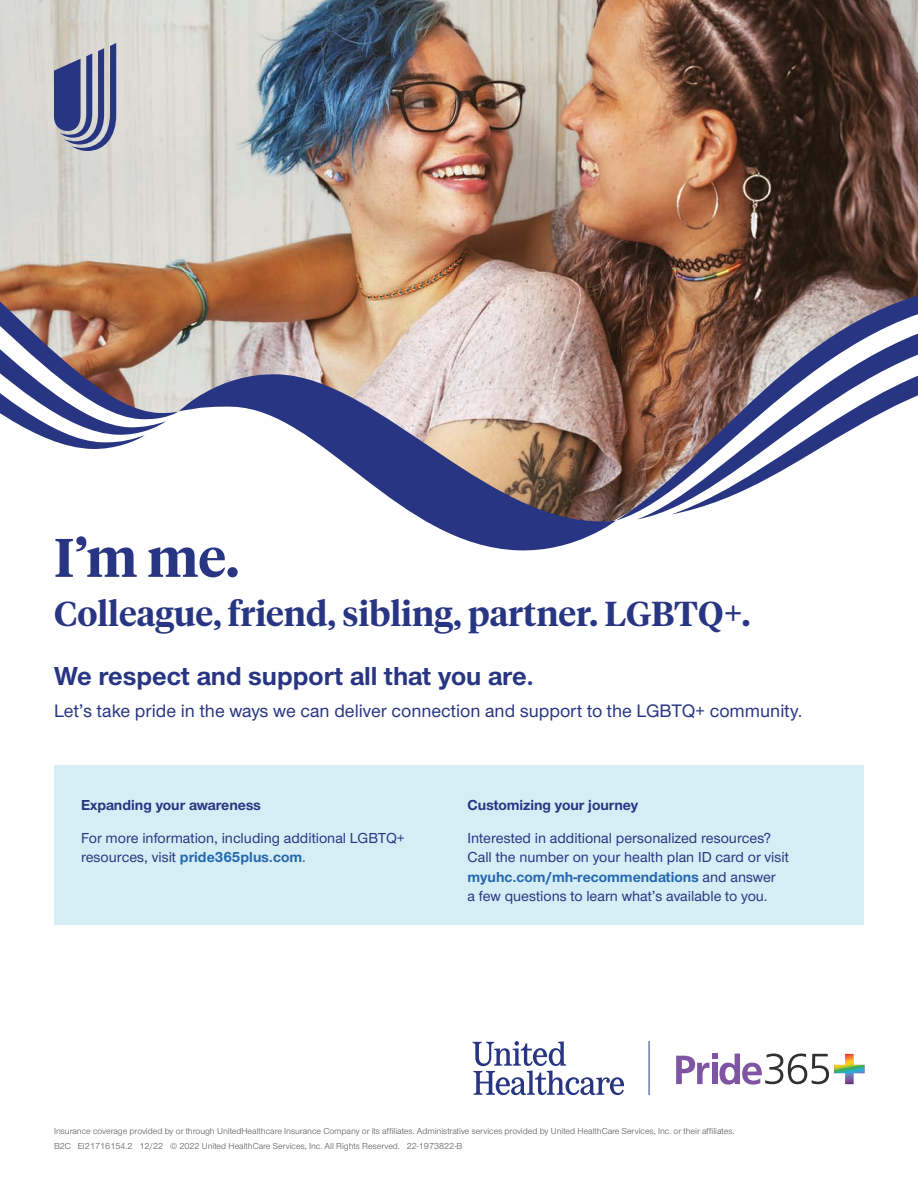
<style>
.page{position:relative;width:918px;height:1188px;background:#fff}
.page>*{position:absolute;margin:0;border:0;box-sizing:border-box;transform-origin:0 0}
.t1{font:600 54px "UHC Serif Headline";color:#283582}
.t2{font:600 34.5px "UHC Serif Headline";color:#283582}
.t3{font:700 27px "UHC Sans";color:#283582}
.t4{font:500 18.75px "UHC Sans";color:#283582}
.t5{font:500 15px/19.5px "UHC Sans";color:#283582}
.t6{font:700 15px "UHC Sans";color:#283582}
.t7{font:9px "UHC Sans";color:#57585a}
.s1{font-weight:700;color:#2468ae}
</style>
<div class="page">
<div style="left:54px;top:765px;width:810px;height:159px;background:#d5eef5"></div>
<img style="left:0;top:0;width:918px;height:372px">
<svg style="left:0;top:262px;width:179px;height:187px"></svg>
<svg style="left:179px;top:372px;width:437px;height:179px"></svg>
<svg style="left:616px;top:276px;width:302px;height:245px"></svg>
<svg style="left:54px;top:43px;width:62px;height:108px"></svg>
<hr style="left:649px;top:1041px;width:1px;height:54px;background:#283582">
<svg style="left:473px;top:1041px;width:151px;height:54px"></svg>
<svg style="left:676px;top:1054px;width:188px;height:31px"></svg>
<h1 class="t1" style="left:54px;top:521px;width:187px">I’m me.</h1>
<p class="t2" style="left:54px;top:590px;width:698px">Colleague, friend, sibling, partner. LGBTQ+.</p>
<p class="t3" style="left:54px;top:658px;width:481px">We respect and support all that you are.</p>
<p class="t4" style="left:54px;top:699px;width:750px">Let’s take pride in the ways we can deliver connection and support to the LGBTQ+ community.</p>
<h2 class="t6" style="left:81px;top:795px;width:182px">Expanding your awareness</h2>
<h2 class="t6" style="left:468px;top:795px;width:172px">Customizing your journey</h2>
<p class="t5" style="left:81px;top:827px;width:325px">For more information, including additional LGBTQ+ resources, visit <span class="s1">pride365plus.com</span>.</p>
<p class="t5" style="left:468px;top:827px;width:323px">Interested in additional personalized resources?<br>Call the number on your health plan ID card or visit <span class="s1">myuhc.com/mh-recommendations</span> and answer<br>a few questions to learn what’s available to you.</p>
<p class="t7" style="left:54px;top:1125px;width:682px">Insurance coverage provided by or through UnitedHealthcare Insurance Company or its affiliates. Administrative services provided by United HealthCare Services, Inc. or their affiliates.</p>
<p class="t7" style="left:54px;top:1140px;width:410px">B2C EI21716154.2 12/22 © 2022 United HealthCare Services, Inc. All Rights Reserved. 22-1973822-B</p>
</div>
